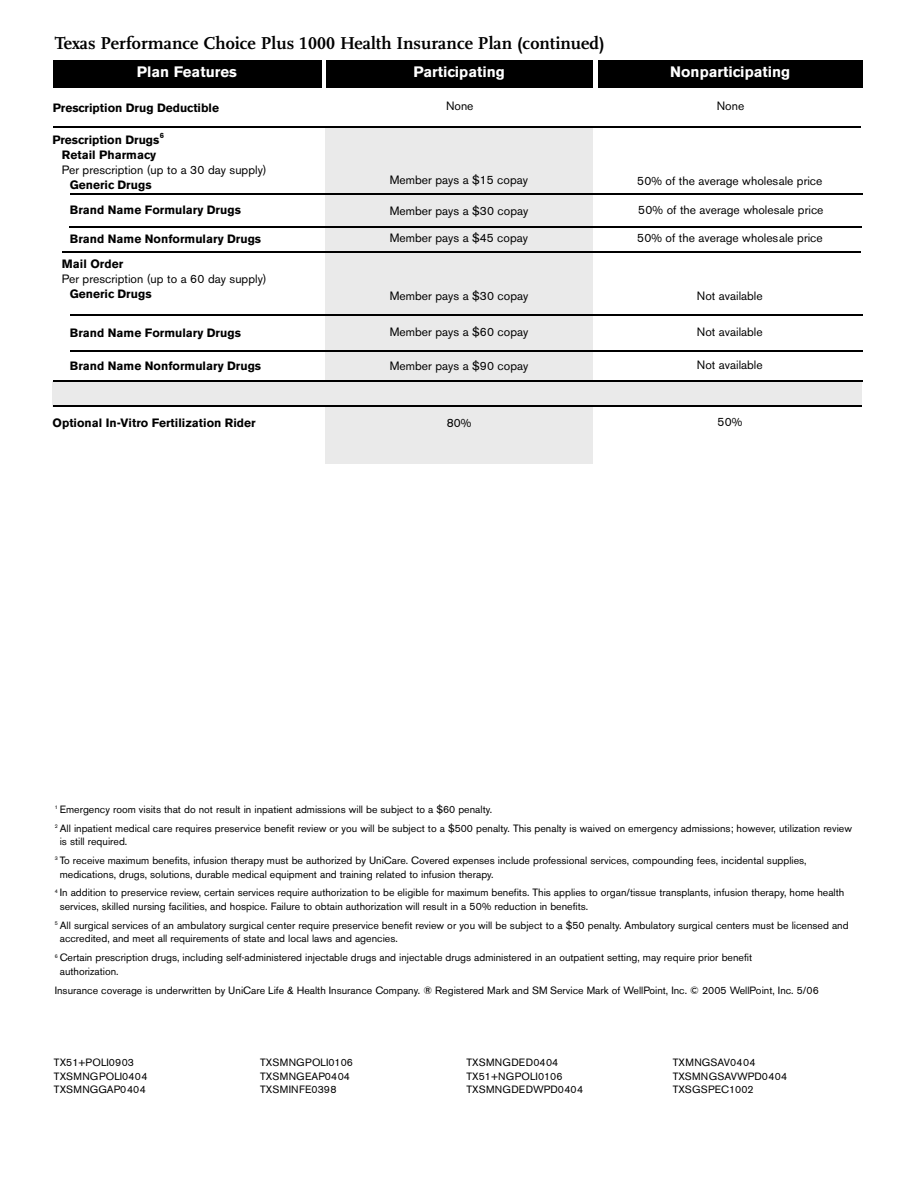
<style>
.page{position:relative;width:918px;height:1188px;background:#fff}
.page>*{position:absolute;margin:0;border:0;box-sizing:border-box;transform-origin:0 0}
.t1{font:700 18px "Scala LF";color:#000}
.t2{font:700 15px "Akzidenz Grotesk BE";color:#fff}
.t3{font:12px "Akzidenz Grotesk BE";color:#000}
.t4{font:700 12px/25.2px "Akzidenz Grotesk BE";color:#000}
.t5{font:10.5px/13.5px "Akzidenz Grotesk BE";color:#000}
.t6{font:700 7.5px "Akzidenz Grotesk BE";color:#000}
</style>
<div class="page">
<div style="left:326px;top:126px;width:267px;height:338px;background:#eaeaea"></div>
<hr style="left:71px;top:194px;width:792px;height:1px;background:#000">
<hr style="left:69px;top:226px;width:793px;height:2px;background:#000">
<hr style="left:70px;top:314px;width:793px;height:2px;background:#000">
<hr style="left:70px;top:351px;width:792px;height:1px;background:#000">
<hr style="left:63px;top:251px;width:798px;height:1px;background:#000">
<hr style="left:53px;top:126px;width:808px;height:2px;background:#000">
<div style="left:53px;top:382px;width:809px;height:25px;background:#eaeaea"></div>
<hr style="left:53px;top:380px;width:810px;height:2px;background:#000">
<hr style="left:53px;top:405px;width:809px;height:2px;background:#000">
<div style="left:53px;top:60px;width:268px;height:27px;background:#000"></div>
<div style="left:326px;top:60px;width:267px;height:27px;background:#000"></div>
<div style="left:598px;top:60px;width:265px;height:27px;background:#000"></div>
<h1 class="t1" style="left:55px;top:36px;width:551px">Texas Performance Choice Plus 1000 Health Insurance Plan (continued)</h1>
<h2 class="t2" style="left:137px;top:67px;width:102px">Plan Features</h2>
<h2 class="t2" style="left:414px;top:67px;width:93px">Participating</h2>
<h2 class="t2" style="left:670px;top:67px;width:121px">Nonparticipating</h2>
<p class="t3" style="left:446px;top:101px;width:29px">None</p>
<p class="t3" style="left:717px;top:101px;width:29px">None</p>
<p class="t4" style="left:53px;top:96px;width:168px">Prescription Drug Deductible</p>
<p class="t4" style="left:53px;top:128px;width:108px">Prescription Drugs</p>
<p class="t6" style="left:160px;top:133px;width:6px">6</p>
<p class="t4" style="left:62px;top:143px;width:96px">Retail Pharmacy</p>
<p class="t3" style="left:62px;top:165px;width:206px">Per prescription (up to a 30 day supply)</p>
<p class="t4" style="left:70px;top:173px;width:173px">Generic Drugs<br>Brand Name Formulary Drugs</p>
<p class="t3" style="left:390px;top:175px;width:140px">Member pays a $15 copay</p>
<p class="t3" style="left:390px;top:206px;width:140px">Member pays a $30 copay</p>
<p class="t3" style="left:637px;top:177px;width:187px">50% of the average wholesale price</p>
<p class="t3" style="left:638px;top:205px;width:187px">50% of the average wholesale price</p>
<p class="t4" style="left:70px;top:227px;width:193px">Brand Name Nonformulary Drugs</p>
<p class="t3" style="left:390px;top:234px;width:140px">Member pays a $45 copay</p>
<p class="t3" style="left:637px;top:234px;width:187px">50% of the average wholesale price</p>
<p class="t4" style="left:62px;top:252px;width:63px">Mail Order</p>
<p class="t3" style="left:62px;top:274px;width:206px">Per prescription (up to a 60 day supply)</p>
<p class="t4" style="left:70px;top:282px;width:83px">Generic Drugs</p>
<p class="t3" style="left:390px;top:291px;width:140px">Member pays a $30 copay</p>
<p class="t3" style="left:697px;top:291px;width:67px">Not available</p>
<p class="t4" style="left:70px;top:321px;width:173px">Brand Name Formulary Drugs</p>
<p class="t3" style="left:390px;top:327px;width:140px">Member pays a $60 copay</p>
<p class="t3" style="left:697px;top:327px;width:67px">Not available</p>
<p class="t4" style="left:70px;top:354px;width:193px">Brand Name Nonformulary Drugs</p>
<p class="t3" style="left:390px;top:361px;width:140px">Member pays a $90 copay</p>
<p class="t3" style="left:697px;top:361px;width:67px">Not available</p>
<p class="t4" style="left:53px;top:411px;width:205px">Optional In-Vitro Fertilization Rider</p>
<p class="t3" style="left:447px;top:419px;width:26px">80%</p>
<p class="t3" style="left:717px;top:417px;width:26px">50%</p>
<p class="t5" style="left:55px;top:801px;width:799px;line-height:18.8px"><sup>1</sup> Emergency room visits that do not result in inpatient admissions will be subject to a $60 penalty.<br><sup>2</sup> All inpatient medical care requires preservice benefit review or you will be subject to a $500 penalty. This penalty is waived on emergency admissions; however, utilization review</p>
<p class="t5" style="left:55px;top:833px;width:753px;line-height:18.8px;text-indent:5px">is still required.<br><sup>3</sup> To receive maximum benefits, infusion therapy must be authorized by UniCare. Covered expenses include professional services, compounding fees, incidental supplies,</p>
<p class="t5" style="left:55px;top:866px;width:791px;line-height:18.8px;text-indent:5px">medications, drugs, solutions, durable medical equipment and training related to infusion therapy.<br><sup>4</sup> In addition to preservice review, certain services require authorization to be eligible for maximum benefits. This applies to organ/tissue transplants, infusion therapy, home health</p>
<p class="t5" style="left:55px;top:898px;width:795px;line-height:18.8px;text-indent:5px">services, skilled nursing facilities, and hospice. Failure to obtain authorization will result in a 50% reduction in benefits.<br><sup>5</sup> All surgical services of an ambulatory surgical center require preservice benefit review or you will be subject to a $50 penalty. Ambulatory surgical centers must be licensed and</p>
<p class="t5" style="left:55px;top:931px;width:699px;line-height:18.8px;text-indent:5px">accredited, and meet all requirements of state and local laws and agencies.<br><sup>6</sup> Certain prescription drugs, including self-administered injectable drugs and injectable drugs administered in an outpatient setting, may require prior benefit</p>
<p class="t5" style="left:55px;top:963px;width:766px;line-height:18.8px;text-indent:5px">authorization.<br>Insurance coverage is underwritten by UniCare Life &amp; Health Insurance Company. ® Registered Mark and SM Service Mark of WellPoint, Inc. © 2005 WellPoint, Inc. 5/06</p>
<p class="t5" style="left:54px;top:1057px;width:95px">TX51+POLI0903<br>TXSMNGPOLI0404<br>TXSMNGGAP0404</p>
<p class="t5" style="left:260px;top:1057px;width:94px">TXSMNGPOLI0106<br>TXSMNGEAP0404<br>TXSMINFE0398</p>
<p class="t5" style="left:467px;top:1057px;width:118px">TXSMNGDED0404<br>TX51+NGPOLI0106<br>TXSMNGDEDWPD0404</p>
<p class="t5" style="left:673px;top:1057px;width:116px">TXMNGSAV0404<br>TXSMNGSAVWPD0404<br>TXSGSPEC1002</p>
</div>
